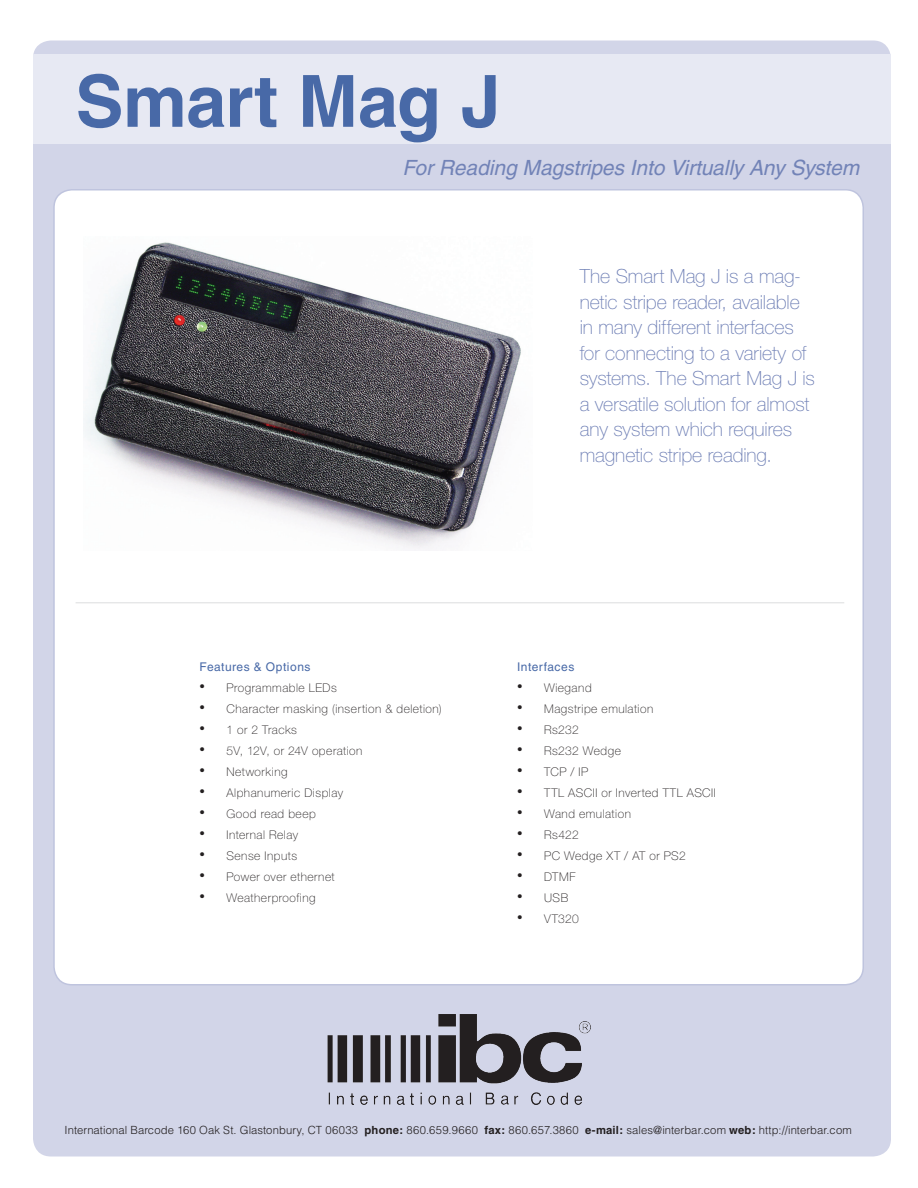
<style>
.page{position:relative;width:918px;height:1188px;background:#fff}
.page>*{position:absolute;margin:0;border:0;box-sizing:border-box;transform-origin:0 0}
.body_txt_11pt_14pt_l{font:700 72px "Helvetica";letter-spacing:-.01em;color:#4869a7}
.body_txt_11pt_14pt_l-2{font:italic 21px "Helvetica";letter-spacing:-.005em;color:#7283b7}
.t1{font:100 19.5px/25.5px "Helvetica Neue LT";letter-spacing:-.005em;color:#6c7db4}
.body_txt_11pt_14pt_l-3{font:100 12px "Helvetica Neue LT";letter-spacing:.04em;color:#231f20}
.body_txt_11pt_14pt_l-4{font:12px "Helvetica LT";letter-spacing:.04em;color:#4869a7}
.t2{font:300 11.25px "Helvetica LT";letter-spacing:.01em;color:#231f20}
.s1{font-family:"Baskerville BE";font-weight:400;font-size:16.5px}
.s2{font-family:"Helvetica";font-weight:700}
</style>
<div class="page">
<div style="left:33px;top:40px;width:858px;height:1116px;background:#d2d5e8;border-radius:18px"></div>
<div style="left:54px;top:190px;width:809px;height:795px;background:#fff;border-radius:18px"></div>
<div style="left:33px;top:54px;width:858px;height:90px;background:#e7e9f3"></div>
<img style="left:328px;top:1015px;width:262px;height:90px">
<img style="left:83px;top:242px;width:438px;height:307px">
<hr style="left:76px;top:602px;width:768px;height:1px;background:#dcdddf">
<p class="body_txt_11pt_14pt_l" style="left:76px;top:58px;width:427px">Smart Mag J</p>
<p class="body_txt_11pt_14pt_l-2" style="left:402px;top:156px;width:458px">For Reading Magstripes Into Virtually Any System</p>
<p class="t1" style="left:580px;top:263px;width:237px">The Smart Mag J is a mag&shy;netic stripe reader, available in many different interfaces for connecting to a variety of systems. The Smart Mag J is a versatile solution for almost any system which requires magnetic stripe reading.</p>
<p class="body_txt_11pt_14pt_l-4" style="left:200px;top:660px;width:113px">Features &amp; Options</p>
<p class="body_txt_11pt_14pt_l-3" style="left:200px;top:681px;width:139px"><span class="s1">•</span> Programmable LEDs</p>
<p class="body_txt_11pt_14pt_l-3" style="left:200px;top:702px;width:244px"><span class="s1">•</span> Character masking (insertion &amp; deletion)</p>
<p class="body_txt_11pt_14pt_l-3" style="left:200px;top:723px;width:99px"><span class="s1">•</span> 1 or 2 Tracks</p>
<p class="body_txt_11pt_14pt_l-3" style="left:200px;top:744px;width:165px"><span class="s1">•</span> 5V, 12V, or 24V operation</p>
<p class="body_txt_11pt_14pt_l-3" style="left:200px;top:765px;width:90px"><span class="s1">•</span> Networking</p>
<p class="body_txt_11pt_14pt_l-3" style="left:200px;top:786px;width:145px"><span class="s1">•</span> Alphanumeric Display</p>
<p class="body_txt_11pt_14pt_l-3" style="left:200px;top:807px;width:118px"><span class="s1">•</span> Good read beep</p>
<p class="body_txt_11pt_14pt_l-3" style="left:200px;top:828px;width:100px"><span class="s1">•</span> Internal Relay</p>
<p class="body_txt_11pt_14pt_l-3" style="left:200px;top:849px;width:99px"><span class="s1">•</span> Sense Inputs</p>
<p class="body_txt_11pt_14pt_l-3" style="left:200px;top:870px;width:137px"><span class="s1">•</span> Power over ethernet</p>
<p class="body_txt_11pt_14pt_l-3" style="left:200px;top:891px;width:118px"><span class="s1">•</span> Weatherproofing</p>
<p class="body_txt_11pt_14pt_l-4" style="left:517px;top:660px;width:59px">Interfaces</p>
<p class="body_txt_11pt_14pt_l-3" style="left:517px;top:681px;width:76px"><span class="s1">•</span> Wiegand</p>
<p class="body_txt_11pt_14pt_l-3" style="left:517px;top:702px;width:138px"><span class="s1">•</span> Magstripe emulation</p>
<p class="body_txt_11pt_14pt_l-3" style="left:517px;top:723px;width:63px"><span class="s1">•</span> Rs232</p>
<p class="body_txt_11pt_14pt_l-3" style="left:517px;top:744px;width:105px"><span class="s1">•</span> Rs232 Wedge</p>
<p class="body_txt_11pt_14pt_l-3" style="left:517px;top:765px;width:73px"><span class="s1">•</span> TCP / IP</p>
<p class="body_txt_11pt_14pt_l-3" style="left:517px;top:786px;width:200px"><span class="s1">•</span> TTL ASCII or Inverted TTL ASCII</p>
<p class="body_txt_11pt_14pt_l-3" style="left:517px;top:807px;width:115px"><span class="s1">•</span> Wand emulation</p>
<p class="body_txt_11pt_14pt_l-3" style="left:517px;top:828px;width:63px"><span class="s1">•</span> Rs422</p>
<p class="body_txt_11pt_14pt_l-3" style="left:517px;top:849px;width:170px"><span class="s1">•</span> PC Wedge XT / AT or PS2</p>
<p class="body_txt_11pt_14pt_l-3" style="left:517px;top:870px;width:60px"><span class="s1">•</span> DTMF</p>
<p class="body_txt_11pt_14pt_l-3" style="left:517px;top:891px;width:53px"><span class="s1">•</span> USB</p>
<p class="body_txt_11pt_14pt_l-3" style="left:517px;top:912px;width:63px"><span class="s1">•</span> VT320</p>
<p class="t2" style="left:65px;top:1123px;width:789px">International Barcode 160 Oak St. Glastonbury, CT 06033 <span class="s2">phone:</span> 860.659.9660 <span class="s2">fax:</span> 860.657.3860 <span class="s2">e-mail:</span> sales@interbar.com <span class="s2">web:</span> http://interbar.com</p>
</div>
